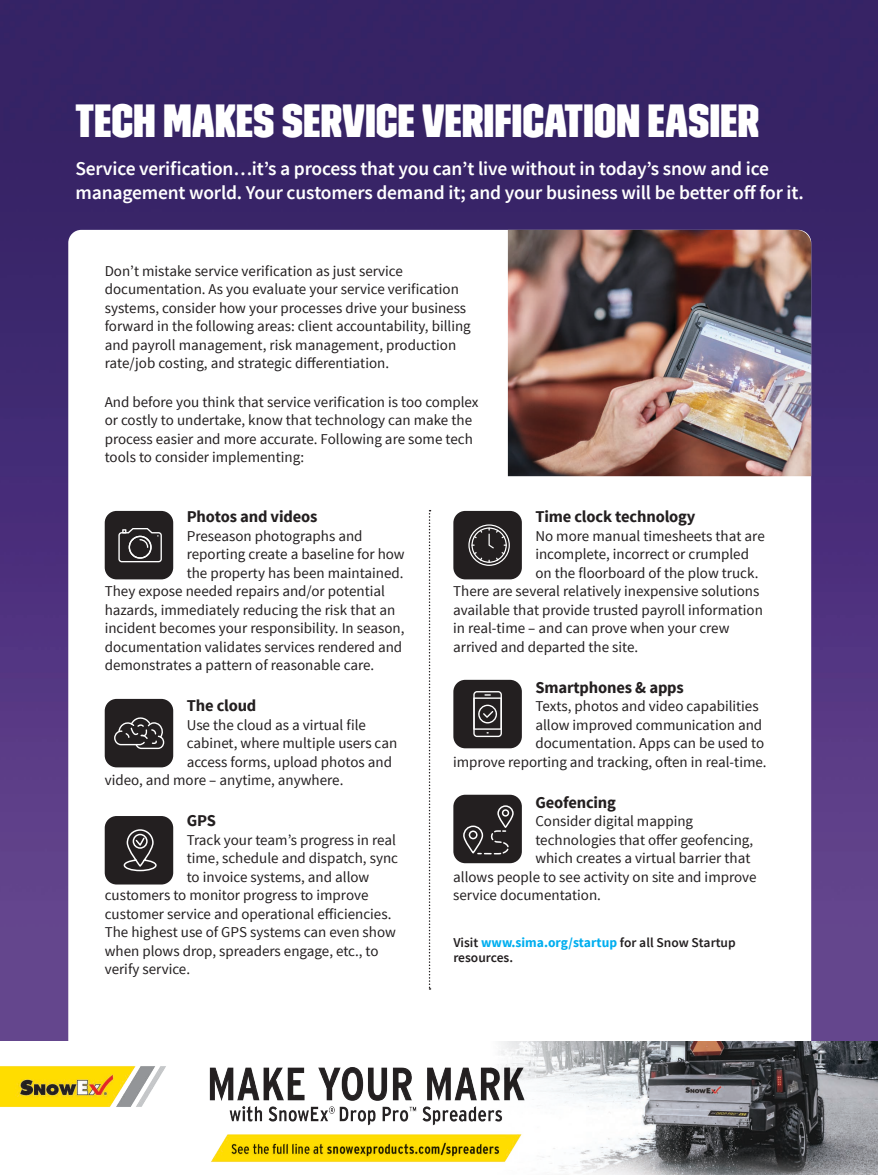
<style>
.page{position:relative;width:878px;height:1175px;background:#fff}
.page>*{position:absolute;margin:0;border:0;box-sizing:border-box;transform-origin:0 0}
.t1{font:46.5px "Trim Poster Condensed";letter-spacing:.01em;color:#fff}
.t2{font:600 19.5px/24px "Source Sans Pro";letter-spacing:-.01em;color:#fff}
.t3{font:700 16.5px "Source Sans Pro";letter-spacing:-.01em;color:#231f20}
.t4{font:15px/18.5px "Source Sans Pro";color:#231f20}
.t5{font:600 13.5px/15px "Source Sans Pro";color:#231f20}
.s1{font-weight:700;color:#00aeef}
</style>
<div class="page">
<img style="left:0;top:0;width:878px;height:1041px">
<div style="left:68px;top:230px;width:743px;height:823px;background:#fff;border-radius:13px"></div>
<img style="left:0;top:1041px;width:878px;height:133px">
<img style="left:508px;top:230px;width:303px;height:246px">
<div style="left:105px;top:511px;width:68px;height:68px;background:#231f20;border-radius:12px"></div>
<div style="left:453px;top:511px;width:69px;height:68px;background:#231f20;border-radius:12px"></div>
<div style="left:105px;top:699px;width:68px;height:68px;background:#231f20;border-radius:12px"></div>
<div style="left:453px;top:680px;width:69px;height:68px;background:#231f20;border-radius:12px"></div>
<div style="left:105px;top:816px;width:68px;height:68px;background:#231f20;border-radius:12px"></div>
<svg style="left:429px;top:510px;width:1px;height:479px"></svg>
<svg style="left:118px;top:528px;width:44px;height:34px"></svg>
<svg style="left:114px;top:717px;width:50px;height:32px"></svg>
<svg style="left:123px;top:829px;width:34px;height:43px"></svg>
<svg style="left:468px;top:524px;width:42px;height:42px"></svg>
<svg style="left:473px;top:691px;width:29px;height:46px"></svg>
<div style="left:453px;top:794px;width:69px;height:69px;background:#231f20;border-radius:12px"></div>
<svg style="left:463px;top:805px;width:51px;height:50px"></svg>
<h1 class="t1" style="left:75px;top:94px;width:685px">TECH MAKES SERVICE VERIFICATION EASIER</h1>
<h2 class="t2" style="left:75px;top:157px;width:729px">Service verification…it’s a process that you can’t live without in today’s snow and ice management world. Your customers demand it; and your business will be better off for it.</h2>
<p class="t4" style="left:105px;top:262px;width:367px">Don’t mistake service verification as just service documentation. As you evaluate your service verification systems, consider how your processes drive your business forward in the following areas: client accountability, billing and payroll management, risk management, production rate/job costing, and strategic differentiation.</p>
<p class="t4" style="left:105px;top:393px;width:375px">And before you think that service verification is too complex or costly to undertake, know that technology can make the process easier and more accurate. Following are some tech tools to consider implementing:</p>
<p class="t3" style="left:187px;top:506px;width:132px">Photos and videos</p>
<p class="t4" style="left:187px;top:527px;width:177px">Preseason photographs and</p>
<p class="t4" style="left:187px;top:545px;width:219px">reporting create a baseline for how</p>
<p class="t4" style="left:187px;top:564px;width:218px">the property has been maintained.</p>
<p class="t4" style="left:105px;top:582px;width:282px">They expose needed repairs and/or potential</p>
<p class="t4" style="left:105px;top:600px;width:292px">hazards, immediately reducing the risk that an</p>
<p class="t4" style="left:105px;top:619px;width:301px">incident becomes your responsibility. In season,</p>
<p class="t4" style="left:105px;top:637px;width:299px">documentation validates services rendered and</p>
<p class="t4" style="left:105px;top:656px;width:271px">demonstrates a pattern of reasonable care.</p>
<p class="t3" style="left:187px;top:695px;width:71px">The cloud</p>
<p class="t4" style="left:187px;top:715px;width:181px">Use the cloud as a virtual file</p>
<p class="t4" style="left:187px;top:734px;width:212px">cabinet, where multiple users can</p>
<p class="t4" style="left:187px;top:752px;width:207px">access forms, upload photos and</p>
<p class="t4" style="left:105px;top:771px;width:240px">video, and more – anytime, anywhere.</p>
<p class="t3" style="left:187px;top:810px;width:31px">GPS</p>
<p class="t4" style="left:187px;top:831px;width:211px">Track your team’s progress in real</p>
<p class="t4" style="left:187px;top:849px;width:213px">time, schedule and dispatch, sync</p>
<p class="t4" style="left:187px;top:867px;width:184px">to invoice systems, and allow</p>
<p class="t4" style="left:105px;top:886px;width:265px">customers to monitor progress to improve</p>
<p class="t4" style="left:105px;top:904px;width:288px">customer service and operational efficiencies.</p>
<p class="t4" style="left:105px;top:923px;width:293px">The highest use of GPS systems can even show</p>
<p class="t4" style="left:105px;top:941px;width:275px">when plows drop, spreaders engage, etc., to</p>
<p class="t4" style="left:105px;top:960px;width:87px">verify service.</p>
<p class="t3" style="left:535px;top:506px;width:161px">Time clock technology</p>
<p class="t4" style="left:535px;top:527px;width:231px">No more manual timesheets that are</p>
<p class="t4" style="left:535px;top:545px;width:215px">incomplete, incorrect or crumpled</p>
<p class="t4" style="left:535px;top:564px;width:224px">on the floorboard of the plow truck.</p>
<p class="t4" style="left:453px;top:582px;width:307px">There are several relatively inexpensive solutions</p>
<p class="t4" style="left:453px;top:600px;width:311px">available that provide trusted payroll information</p>
<p class="t4" style="left:453px;top:619px;width:278px">in real-time – and can prove when your crew</p>
<p class="t4" style="left:453px;top:637px;width:187px">arrived and departed the site.</p>
<p class="t3" style="left:535px;top:676px;width:150px">Smartphones &amp; apps</p>
<p class="t4" style="left:535px;top:697px;width:225px">Texts, photos and video capabilities</p>
<p class="t4" style="left:535px;top:715px;width:228px">allow improved communication and</p>
<p class="t4" style="left:535px;top:734px;width:230px">documentation. Apps can be used to</p>
<p class="t4" style="left:453px;top:752px;width:315px">improve reporting and tracking, often in real-time.</p>
<p class="t3" style="left:535px;top:791px;width:82px">Geofencing</p>
<p class="t4" style="left:535px;top:812px;width:159px">Consider digital mapping</p>
<p class="t4" style="left:535px;top:831px;width:219px">technologies that offer geofencing,</p>
<p class="t4" style="left:535px;top:849px;width:216px">which creates a virtual barrier that</p>
<p class="t4" style="left:453px;top:867px;width:305px">allows people to see activity on site and improve</p>
<p class="t4" style="left:453px;top:886px;width:149px">service documentation.</p>
<p class="t5" style="left:453px;top:935px;width:284px">Visit <span class="s1">www.sima.org/startup</span> for all Snow Startup resources.</p>
</div>
